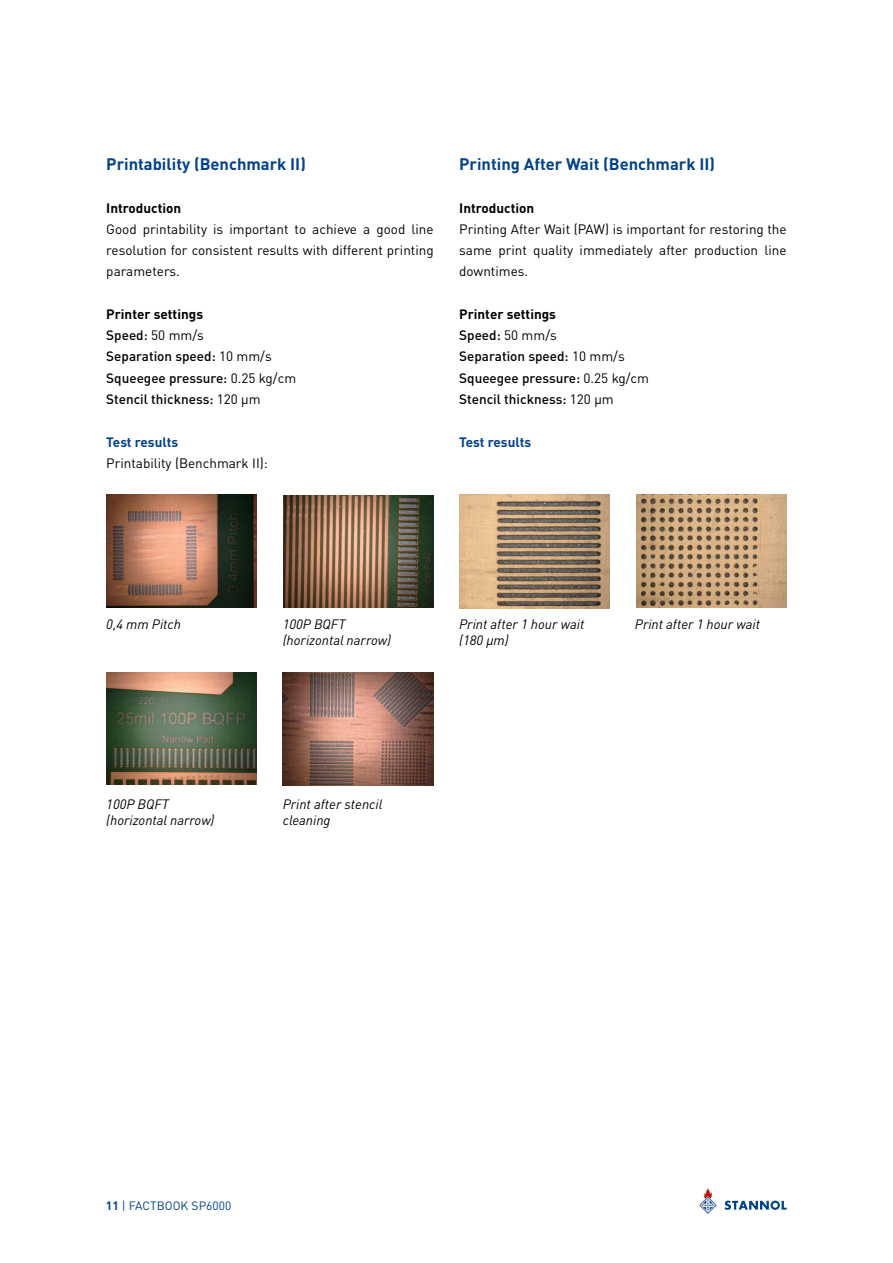
<style>
.page{position:relative;width:893px;height:1263px;background:#fff}
.page>*{position:absolute;margin:0;border:0;box-sizing:border-box;transform-origin:0 0}
.t1{font:700 16.5px "DIN Pro";color:#004289}
.t2{font:13.5px/21.3px "DIN Pro";color:#000;text-align:justify}
.t3{font:500 13.5px/21.3px "DIN Pro";color:#000}
.t4{font:italic 13.5px/16.5px "DIN Pro";color:#000}
.t5{font:700 13.5px "DIN Pro";color:#000}
.t6{font:700 13.5px "DIN Pro";color:#004289}
.t7{font:12px "DIN Pro";color:#004289}
.s1{font-weight:700}
.s2{font-weight:400}
</style>
<div class="page">
<svg style="left:724px;top:1200px;width:63px;height:10px"></svg>
<svg style="left:699px;top:1188px;width:18px;height:26px"></svg>
<img style="left:106px;top:495px;width:150px;height:112px">
<img style="left:284px;top:495px;width:150px;height:113px">
<img style="left:106px;top:672px;width:150px;height:113px">
<img style="left:283px;top:673px;width:151px;height:113px">
<img style="left:459px;top:495px;width:150px;height:113px">
<img style="left:637px;top:495px;width:150px;height:112px">
<p class="t1" style="left:106px;top:150px;width:201px">Printability (Benchmark II)</p>
<p class="t5" style="left:106px;top:196px;width:76px">Introduction</p>
<p class="t2" style="left:106px;top:217px;width:329px">Good printability is important to achieve a good line resolution for consistent results with different printing parameters.</p>
<p class="t3" style="left:106px;top:302px;width:191px"><span class="s1">Printer settings<br></span>Speed: <span class="s2">50 mm/s<br></span>Separation speed: <span class="s2">10 mm/s<br></span>Squeegee pressure: <span class="s2">0.25 kg/cm<br></span>Stencil thickness: <span class="s2">120 µm</span></p>
<p class="t6" style="left:106px;top:430px;width:74px">Test results</p>
<p class="t2" style="left:106px;top:451px;width:163px">Printability (Benchmark II):</p>
<p class="t1" style="left:459px;top:150px;width:257px">Printing After Wait (Benchmark II)</p>
<p class="t5" style="left:459px;top:196px;width:76px">Introduction</p>
<p class="t2" style="left:459px;top:217px;width:329px">Printing After Wait (PAW) is important for restoring the same print quality immediately after production line downtimes.</p>
<p class="t3" style="left:459px;top:302px;width:191px"><span class="s1">Printer settings<br></span>Speed: <span class="s2">50 mm/s<br></span>Separation speed: <span class="s2">10 mm/s<br></span>Squeegee pressure: <span class="s2">0.25 kg/cm<br></span>Stencil thickness: <span class="s2">120 µm</span></p>
<p class="t6" style="left:459px;top:430px;width:74px">Test results</p>
<p class="t4" style="left:106px;top:614px;width:76px">0,4 mm Pitch</p>
<p class="t4" style="left:283px;top:614px;width:110px">100P BQFT (horizontal narrow)</p>
<p class="t4" style="left:459px;top:614px;width:127px">Print after 1 hour wait (180 µm)</p>
<p class="t4" style="left:635px;top:614px;width:127px">Print after 1 hour wait</p>
<p class="t4" style="left:106px;top:794px;width:110px">100P BQFT (horizontal narrow)</p>
<p class="t4" style="left:283px;top:794px;width:101px">Print after stencil cleaning</p>
<p class="t7" style="left:106px;top:1196px;width:127px"><span class="s1">11</span> | FACTBOOK SP6000</p>
</div>
